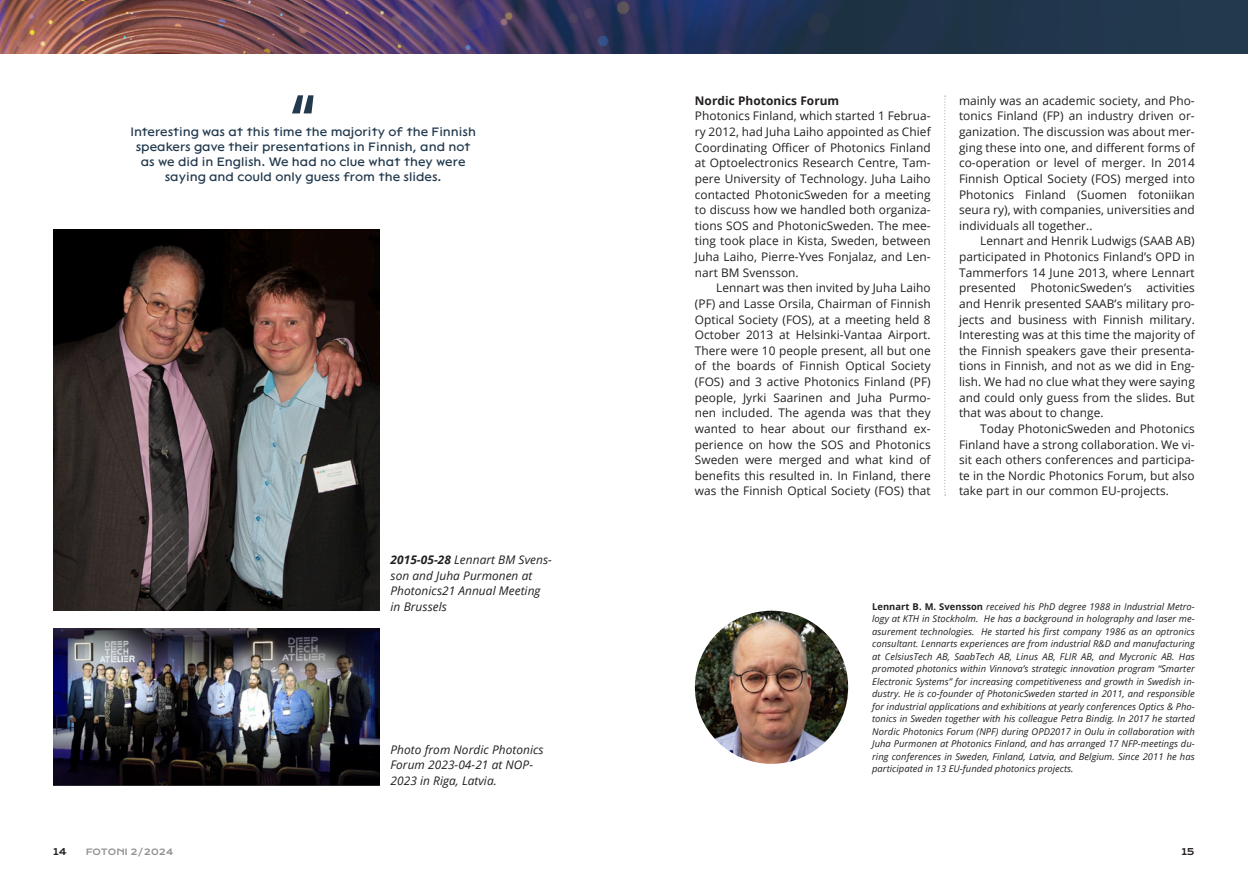
<style>
.page{position:relative;width:1248px;height:886px;background:#fff}
.page>*{position:absolute;margin:0;border:0;box-sizing:border-box;transform-origin:0 0}
.Eka_kpl{font:61.25px "Lack";color:#233a4e}
.Eka_kpl-2{font:12.5px/15px "Lack";letter-spacing:.005em;color:#233a4e;text-align:center}
.Leipis{font:11.88px/15.6px "Open Sans";letter-spacing:.005em;color:#231f20;text-align:justify}
.Eka_kpl-3{font:11.88px/15.6px "Open Sans";letter-spacing:.005em;color:#231f20;text-align:justify}
.Eka_kpl-4{font:italic 11.88px/15.6px "Open Sans";letter-spacing:.005em;color:#231f20}
.Eka_kpl-5{font:700 11.88px "Open Sans";letter-spacing:.005em;color:#231f20}
.Eka_kpl-6{font:italic 9.38px/12.5px "Open Sans";letter-spacing:.005em;color:#231f20;text-align:justify}
.t1{font:9.12px "Krona One";color:#231f20}
.t2{font:8.5px "Krona One";letter-spacing:.005em;color:#231f20}
.s1{font-weight:700}
.s2{font-weight:700;font-style:normal}
</style>
<div class="page">
<svg style="left:944px;top:96px;width:1px;height:399px"></svg>
<img style="left:53px;top:230px;width:327px;height:381px">
<img style="left:694px;top:611px;width:154px;height:153px;border-radius:77px">
<img style="left:0;top:0;width:1247px;height:53px">
<img style="left:53px;top:629px;width:327px;height:156px">
<p class="Eka_kpl" style="left:287px;top:80px;width:33px">“</p>
<p class="Eka_kpl-2" style="left:130px;top:124px;width:347px">Interesting was at this time the majority of the Finnish speakers gave their presentations in Finnish, and not</p>
<p class="Eka_kpl-2" style="left:141px;top:154px;width:326px">as we did in English. We had no clue what they were saying and could only guess from the slides.</p>
<p class="Eka_kpl-4" style="left:390px;top:552px;width:163px"><span class="s1">2015-05-28</span> Lennart BM Svens&shy;son and Juha Purmonen at<br>Photonics21 Annual Meeting in Brussels</p>
<p class="Eka_kpl-4" style="left:390px;top:741px;width:154px">Photo from Nordic Photonics<br>Forum 2023-04-21 at NOP-<br>2023 in Riga, Latvia.</p>
<p class="Eka_kpl-5" style="left:694px;top:92px;width:146px">Nordic Photonics Forum</p>
<p class="Eka_kpl-3" style="left:694px;top:108px;width:237px">Photonics Finland, which started 1 Februa&shy;ry 2012, had Juha Laiho appointed as Chief Coordinating Officer of Photonics Finland at Optoelectronics Research Centre, Tam&shy;pere University of Technology. Juha Laiho contacted PhotonicSweden for a meeting to discuss how we handled both organiza&shy;tions SOS and PhotonicSweden. The mee&shy;ting took place in Kista, Sweden, between Juha Laiho, Pierre-Yves Fonjalaz, and Len&shy;nart BM Svensson.</p>
<p class="Leipis" style="left:694px;top:280px;width:237px;text-indent:21px">Lennart was then invited by Juha Laiho (PF) and Lasse Orsila, Chairman of Finnish Optical Society (FOS), at a meeting held 8<br>October 2013 at Helsinki-Vantaa Airport.<br>There were 10 people present, all but one of the boards of Finnish Optical Society (FOS) and 3 active Photonics Finland (PF) people, Jyrki Saarinen and Juha Purmo&shy;nen included. The agenda was that they wanted to hear about our firsthand ex&shy;perience on how the SOS and Photonics Sweden were merged and what kind of benefits this resulted in. In Finland, there was the Finnish Optical Society (FOS) that</p>
<p class="Leipis" style="left:958px;top:92px;width:237px">mainly was an academic society, and Pho&shy;tonics Finland (FP) an industry driven or&shy;ganization. The discussion was about mer&shy;ging these into one, and different forms of co-operation or level of merger. In 2014<br>Finnish Optical Society (FOS) merged into Photonics Finland (Suomen fotoniikan seura ry), with companies, universities and individuals all together..</p>
<p class="Leipis" style="left:958px;top:233px;width:237px;text-indent:21px">Lennart and Henrik Ludwigs (SAAB AB) participated in Photonics Finland’s OPD in Tammerfors 14 June 2013, where Lennart presented PhotonicSweden’s activities and Henrik presented SAAB’s military pro&shy;jects and business with Finnish military.<br>Interesting was at this time the majority of the Finnish speakers gave their presenta&shy;tions in Finnish, and not as we did in Eng&shy;lish. We had no clue what they were saying and could only guess from the slides. But that was about to change.</p>
<p class="Leipis" style="left:958px;top:420px;width:237px;text-indent:21px">Today PhotonicSweden and Photonics Finland have a strong collaboration. We vi&shy;sit each others conferences and participa&shy;te in the Nordic Photonics Forum, but also take part in our common EU-projects.</p>
<p class="Eka_kpl-6" style="left:872px;top:600px;width:324px"><span class="s2">Lennart B. M. Svensson</span> received his PhD degree 1988 in Industrial Metro&shy;logy at KTH in Stockholm. He has a background in holography and laser me&shy;asurement technologies. He started his first company 1986 as an optronics consultant. Lennarts experiences are from industrial R&amp;D and manufacturing at CelsiusTech AB, SaabTech AB, Linus AB, FLIR AB, and Mycronic AB. Has promoted photonics within Vinnova’s strategic innovation program “Smarter Electronic Systems” for increasing competitiveness and growth in Swedish in&shy;dustry. He is co-founder of PhotonicSweden started in 2011, and responsible for industrial applications and exhibitions at yearly conferences Optics &amp; Pho&shy;tonics in Sweden together with his colleague Petra Bindig. In 2017 he started Nordic Photonics Forum (NPF) during OPD2017 in Oulu in collaboration with Juha Purmonen at Photonics Finland, and has arranged 17 NFP-meetings du&shy;ring conferences in Sweden, Finland, Latvia, and Belgium. Since 2011 he has participated in 13 EU-funded photonics projects.</p>
<p class="t1" style="left:53px;top:845px;width:15px">14</p>
<p class="t2" style="left:85px;top:846px;width:90px">FOTONI 2/2024</p>
<p class="t1" style="left:1181px;top:846px;width:14px">15</p>
</div>
